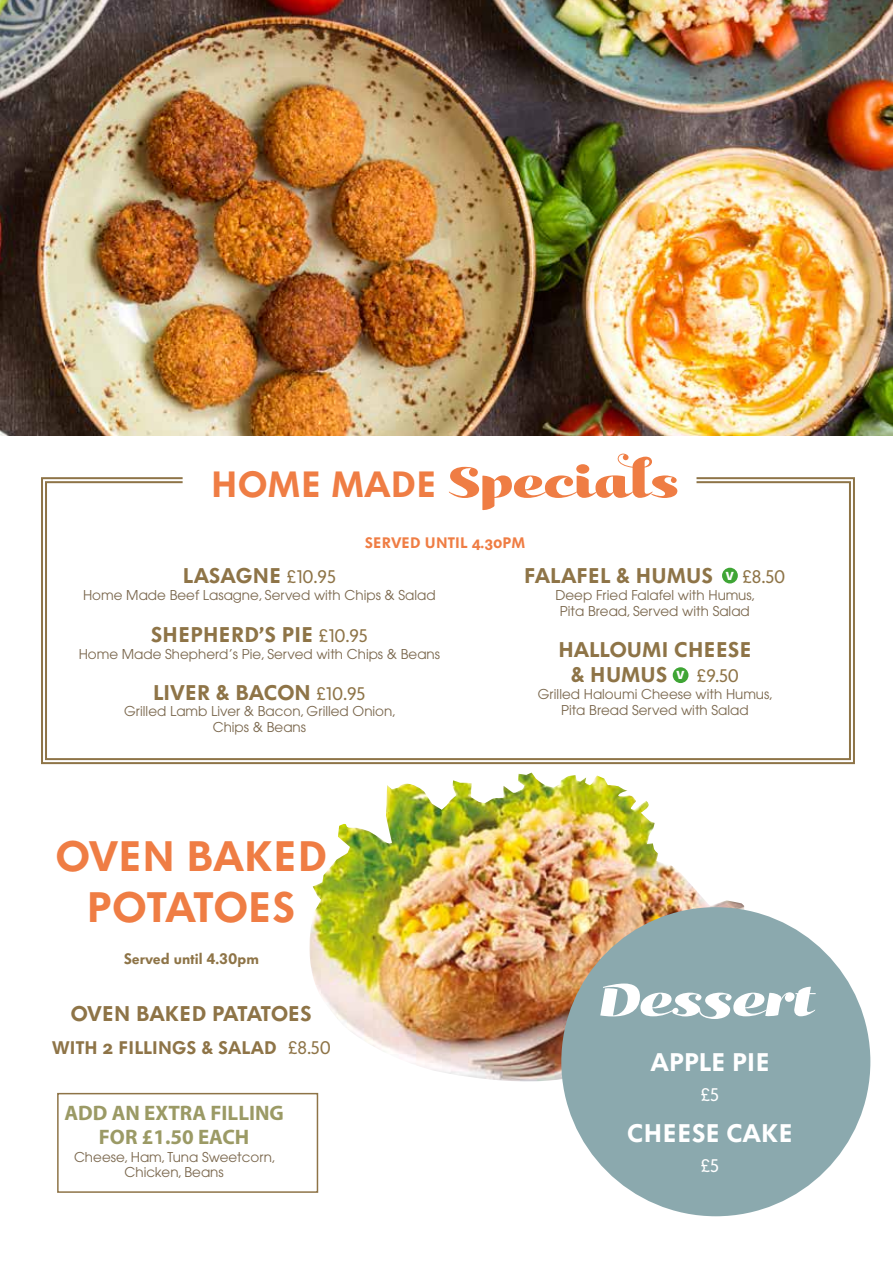
<style>
.page{position:relative;width:893px;height:1263px;background:#fff}
.page>*{position:absolute;margin:0;border:0;box-sizing:border-box;transform-origin:0 0}
.t1{font:italic 53.85px "Kari Display Pro";color:#fff}
.t2{font:42px/50.4px "Volkswagen Headline Osf";color:#ef7d44;text-align:center}
.t3{font:36px "Volkswagen Headline Osf";letter-spacing:.005em;color:#ef7d44}
.t4{font:25.2px "Volkswagen Headline Osf";letter-spacing:.005em;color:#fff}
.t5{font:21px/25.2px "Volkswagen Headline Osf";color:#8e7447}
.t6{font:700 21px/24px "Myriad Pro";color:#9b9a65;text-align:center}
.t7{font:21px "Volkswagen Headline Osf";letter-spacing:.02em;color:#8e7447}
.t8{font:18px "Volkswagen Headline Osf";color:#8e7447}
.t9{font:18px "Volkswagen Copy";color:#8e7447}
.t10{font:18px "Volkswagen Copy";color:#fff}
.t11{font:15px "Volkswagen Headline Osf";letter-spacing:.005em;color:#ef7d44}
.t12{font:15px "Volkswagen Headline";color:#8e7447}
.t13{font:13.5px/16.2px "Avant Garde";color:#7a674d;text-align:center}
.t14{font:900 11.4px "Vectora LH";color:#fff}
.s1{font-family:"Kari Display Pro";font-size:51px}
.s2{font-family:"Volkswagen Copy";font-size:18px}
.s3{font-family:"Volkswagen Copy"}
</style>
<div class="page">
<img style="left:0;top:0;width:893px;height:436px">
<div style="left:57px;top:1093px;width:261px;height:100px;border:2px solid #8e7447"></div>
<img style="left:309px;top:772px;width:435px;height:318px">
<svg style="left:41px;top:477px;width:814px;height:288px"></svg>
<div style="left:722px;top:568px;width:16px;height:15px;background:#3fa535;border-radius:50%"></div>
<div style="left:673px;top:667px;width:15px;height:16px;background:#3fa535;border-radius:50%"></div>
<div style="left:561px;top:907px;width:309px;height:309px;background:#8ba9ae;border-radius:50%"></div>
<h3 class="t3" style="left:211px;top:464px;width:469px">HOME MADE <span class="s1">Specials</span></h3>
<p class="t11" style="left:365px;top:534px;width:162px">SERVED UNTIL 4.30PM</p>
<h3 class="t5" style="left:183px;top:564px;width:155px">LASAGNE <span class="s2">£10.95</span></h3>
<p class="t13" style="left:83px;top:586px;width:354px">Home Made Beef Lasagne, Served with Chips &amp; Salad</p>
<h3 class="t7" style="left:151px;top:623px;width:218px">SHEPHERD’S PIE <span class="s2">£10.95</span></h3>
<p class="t13" style="left:79px;top:645px;width:363px">Home Made Shepherd’s Pie, Served with Chips &amp; Beans</p>
<h3 class="t5" style="left:153px;top:680px;width:214px">LIVER &amp; BACON <span class="s2">£10.95</span></h3>
<p class="t13" style="left:124px;top:703px;width:273px">Grilled Lamb Liver &amp; Bacon, Grilled Onion,<br>Chips &amp; Beans</p>
<h2 class="t2" style="left:56px;top:832px;width:273px">OVEN BAKED<br>POTATOES</h2>
<p class="t12" style="left:124px;top:950px;width:137px">Served until 4.30pm</p>
<h3 class="t5" style="left:71px;top:1001px;width:243px">OVEN BAKED PATATOES</h3>
<h3 class="t8" style="left:52px;top:1037px;width:281px">WITH 2 FILLINGS &amp; SALAD <span class="s3">£8.50</span></h3>
<h3 class="t6" style="left:64px;top:1100px;width:221px">ADD AN EXTRA FILLING<br>FOR £1.50 EACH</h3>
<p class="t13" style="left:74px;top:1149px;width:203px;line-height:15px">Cheese, Ham, Tuna Sweetcorn,<br>Chicken, Beans</p>
<h3 class="t5" style="left:524px;top:564px;width:190px">FALAFEL &amp; HUMUS</h3>
<h3 class="t9" style="left:742px;top:567px;width:44px">£8.50</h3>
<p class="t13" style="left:555px;top:586px;width:202px">Deep Fried Falafel with Humus,<br>Pita Bread, Served with Salad</p>
<h3 class="t5" style="left:571px;top:637px;width:182px;text-indent:-12px">HALLOUMI CHEESE &amp; HUMUS</h3>
<p class="t14" style="left:726px;top:568px;width:10px">V</p>
<h3 class="t9" style="left:697px;top:666px;width:44px">£9.50</h3>
<p class="t13" style="left:538px;top:685px;width:237px">Grilled Haloumi Cheese with Humus,<br>Pita Bread Served with Salad</p>
<p class="t14" style="left:677px;top:668px;width:10px">V</p>
<h1 class="t1" style="left:597px;top:964px;width:218px">Dessert</h1>
<h3 class="t4" style="left:650px;top:1047px;width:121px">APPLE PIE</h3>
<h3 class="t10" style="left:701px;top:1085px;width:20px">£5</h3>
<h3 class="t4" style="left:627px;top:1119px;width:167px">CHEESE CAKE</h3>
<h3 class="t10" style="left:701px;top:1156px;width:20px">£5</h3>
</div>
